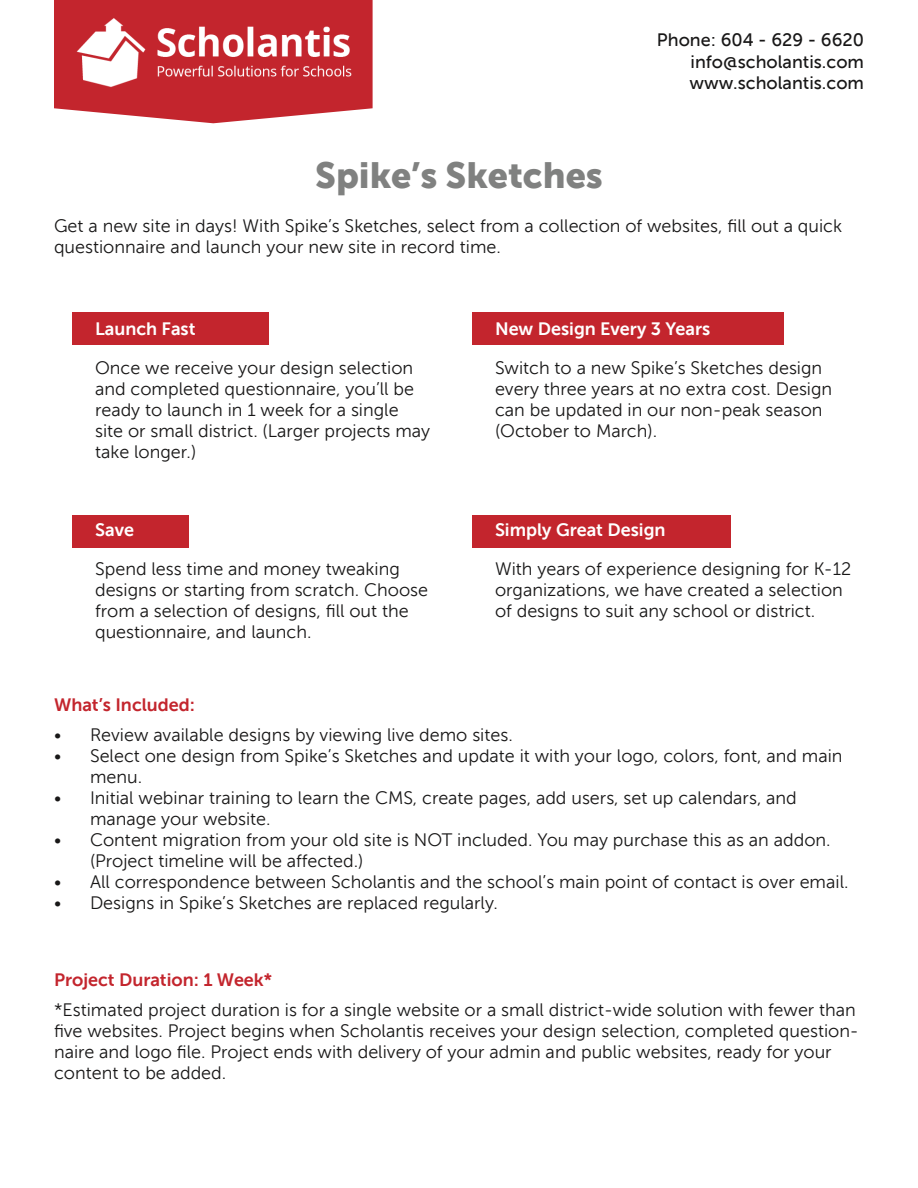
<style>
.page{position:relative;width:918px;height:1188px;background:#fff}
.page>*{position:absolute;margin:0;border:0;box-sizing:border-box;transform-origin:0 0}
.Headings{font:36px "Museo Sans 900";color:#808180}
.t1{font:18px/21px "Museo Sans 300";color:#181717}
.t2{font:18px "Museo Sans 500";color:#181717}
.t3{font:18px "Museo Sans 700";color:#fff}
.t4{font:18px "Museo Sans 700";color:#c3252d}
</style>
<div class="page">
<div style="left:473px;top:515px;width:258px;height:32px;background:#c3252d"></div>
<div style="left:72px;top:515px;width:117px;height:32px;background:#c3252d"></div>
<div style="left:473px;top:313px;width:311px;height:32px;background:#c3252d"></div>
<div style="left:72px;top:313px;width:196px;height:32px;background:#c3252d"></div>
<svg style="left:54px;top:0;width:319px;height:123px;background:#cc464d"></svg>
<img style="left:67px;top:13px;width:293px;height:82px">
<p class="Headings" style="left:315px;top:155px;width:289px">Spike’s Sketches</p>
<p class="t2" style="left:657px;top:30px;width:209px">Phone: 604 - 629 - 6620</p>
<p class="t2" style="left:691px;top:51px;width:175px">info@scholantis.com</p>
<p class="t2" style="left:690px;top:73px;width:176px">www.scholantis.com</p>
<p class="t1" style="left:54px;top:216px;width:790px">Get a new site in days! With Spike’s Sketches, select from a collection of websites, fill out a quick</p>
<p class="t1" style="left:54px;top:237px;width:449px">questionnaire and launch your new site in record time.</p>
<p class="t3" style="left:95px;top:319px;width:102px">Launch Fast</p>
<p class="t1" style="left:95px;top:358px;width:337px">Once we receive your design selection and completed questionnaire, you’ll be ready to launch in 1 week for a single site or small district. (Larger projects may take longer.)</p>
<p class="t3" style="left:95px;top:520px;width:40px">Save</p>
<p class="t1" style="left:95px;top:559px;width:306px">Spend less time and money tweaking</p>
<p class="t1" style="left:95px;top:580px;width:335px">designs or starting from scratch. Choose</p>
<p class="t1" style="left:95px;top:601px;width:315px">from a selection of designs, fill out the</p>
<p class="t1" style="left:95px;top:622px;width:218px">questionnaire, and launch.</p>
<p class="t3" style="left:495px;top:319px;width:217px">New Design Every 3 Years</p>
<p class="t1" style="left:495px;top:358px;width:329px">Switch to a new Spike’s Sketches design</p>
<p class="t1" style="left:495px;top:379px;width:339px">every three years at no extra cost. Design</p>
<p class="t1" style="left:495px;top:400px;width:329px">can be updated in our non-peak season</p>
<p class="t1" style="left:495px;top:421px;width:164px">(October to March).</p>
<p class="t3" style="left:495px;top:520px;width:172px">Simply Great Design</p>
<p class="t1" style="left:495px;top:559px;width:358px">With years of experience designing for K-12</p>
<p class="t1" style="left:495px;top:580px;width:349px">organizations, we have created a selection of designs to suit any school or district.</p>
<p class="t4" style="left:54px;top:694px;width:143px">What’s Included:</p>
<p class="t1" style="left:54px;top:724px;width:460px">• Review available designs by viewing live demo sites.</p>
<p class="t1" style="left:90px;top:745px;width:754px;text-indent:-36px">• Select one design from Spike’s Sketches and update it with your logo, colors, font, and main menu.</p>
<p class="t1" style="left:90px;top:787px;width:708px;text-indent:-36px">• Initial webinar training to learn the CMS, create pages, add users, set up calendars, and manage your website.</p>
<p class="t1" style="left:90px;top:829px;width:742px;text-indent:-36px">• Content migration from your old site is NOT included. You may purchase this as an addon. (Project timeline will be affected.)</p>
<p class="t1" style="left:54px;top:871px;width:796px">• All correspondence between Scholantis and the school’s main point of contact is over email.</p>
<p class="t1" style="left:54px;top:892px;width:446px">• Designs in Spike’s Sketches are replaced regularly.</p>
<p class="t4" style="left:54px;top:969px;width:220px">Project Duration: 1 Week*</p>
<p class="t1" style="left:54px;top:999px;width:806px">*Estimated project duration is for a single website or a small district-wide solution with fewer than five websites. Project begins when Scholantis receives your design selection, completed question&shy;naire and logo file. Project ends with delivery of your admin and public websites, ready for your content to be added.</p>
</div>
